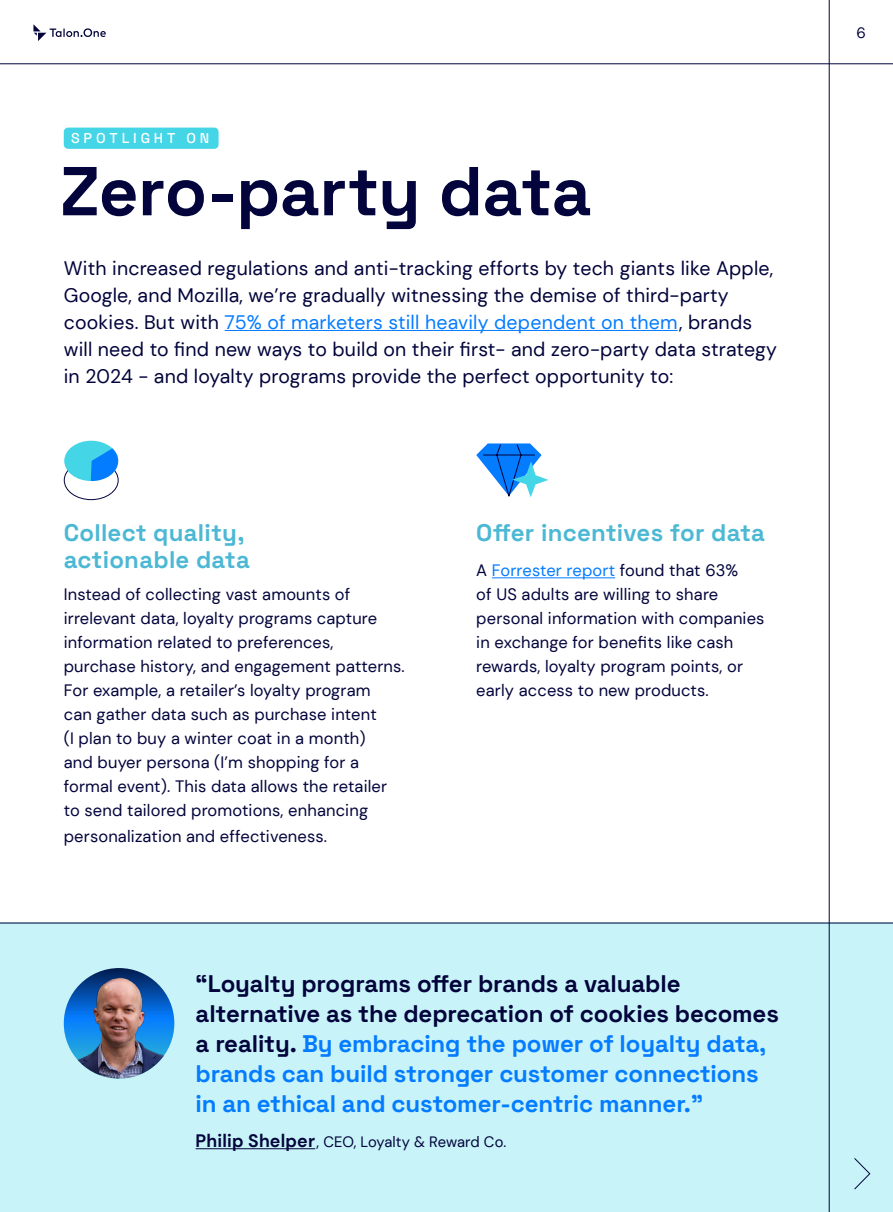
<style>
.page{position:relative;width:893px;height:1212px;background:#fff}
.page>*{position:absolute;margin:0;border:0;box-sizing:border-box;transform-origin:0 0}
.Page_Title{font:700 69px "Space Grotesk";letter-spacing:-.01em;color:#02043b}
.Quotes{font:700 24px/30px "Space Grotesk";letter-spacing:-.005em;color:#047cff}
.t1{font:700 24px/27px "Space Grotesk";letter-spacing:.01em;color:#4cb8d4}
.t2{font:19.5px/27px "DM Sans";letter-spacing:.01em;color:#02043b}
.t3{font:16.5px/24px "DM Sans";letter-spacing:.01em;color:#02043b}
.t4{font:15px "DM Sans";color:#02043b}
.Page_Title-2{font:500 14.25px "Space Grotesk";letter-spacing:.265em;color:#fff}
.s1{color:#047cff}
.s2{color:#02043b}
.s3{font-weight:700;font-size:18px}
</style>
<div class="page">
<hr style="left:829px;top:0;width:1px;height:1212px;background:#02043b">
<hr style="left:0;top:64px;width:893px;height:1px;background:#02043b">
<div style="left:0;top:923px;width:893px;height:289px;background:#c8f3f8"></div>
<svg style="left:854px;top:1158px;width:17px;height:32px"></svg>
<div style="left:64px;top:128px;width:155px;height:21px;background:#44d5e7;border-radius:4px"></div>
<hr style="left:0;top:923px;width:893px;height:1px;background:#02043b">
<img style="left:64px;top:968px;width:110px;height:110px;border-radius:55px">
<svg style="left:476px;top:443px;width:72px;height:54px"></svg>
<div style="left:64px;top:460px;width:55px;height:40px;border:1px solid #02043b;border-radius:50%"></div>
<div style="left:64px;top:441px;width:54px;height:40px;background:#44d5e7;border-radius:50%"></div>
<svg style="left:91px;top:448px;width:27px;height:33px"></svg>
<svg style="left:33px;top:24px;width:73px;height:17px"></svg>
<svg style="left:195px;top:1148px;width:121px;height:2px"></svg>
<p class="Page_Title-2" style="left:71px;top:128px;width:140px">SPOTLIGHT ON</p>
<p class="Page_Title" style="left:60px;top:141px;width:533px">Zero-party data</p>
<p class="t2" style="left:64px;top:254px;width:715px">With increased regulations and anti-tracking efforts by tech giants like Apple, Google, and Mozilla, we’re gradually witnessing the demise of third-party cookies. But with <span class="s1">75% of marketers still heavily dependent on them</span>, brands will need to find new ways to build on their first- and zero-party data strategy in 2024 - and loyalty programs provide the perfect opportunity to:</p>
<p class="t1" style="left:64px;top:517px;width:188px">Collect quality, actionable data</p>
<p class="t3" style="left:64px;top:582px;width:343px">Instead of collecting vast amounts of irrelevant data, loyalty programs capture information related to preferences, purchase history, and engagement patterns.<br>For example, a retailer’s loyalty program<br>can gather data such as purchase intent<br>(I plan to buy a winter coat in a month)<br>and buyer persona (I’m shopping for a formal event). This data allows the retailer to send tailored promotions, enhancing</p>
<p class="t3" style="left:64px;top:824px;width:265px">personalization and effectiveness.</p>
<p class="t1" style="left:476px;top:517px;width:290px">Offer incentives for data</p>
<p class="t3" style="left:476px;top:558px;width:290px">A <span class="s1">Forrester report</span> found that 63%<br>of US adults are willing to share personal information with companies in exchange for benefits like cash rewards, loyalty program points, or early access to new products.</p>
<p class="Quotes" style="left:196px;top:967px;width:585px"><span class="s2">“Loyalty programs offer brands a valuable alternative as the deprecation of cookies becomes a reality.</span> By embracing the power of loyalty data, brands can build stronger customer connections in an ethical and customer-centric manner.”</p>
<p class="t4" style="left:196px;top:1132px;width:312px"><span class="s3">Philip Shelper</span>, CEO, Loyalty &amp; Reward Co.</p>
<p class="t4" style="left:856px;top:24px;width:11px">6</p>
</div>
